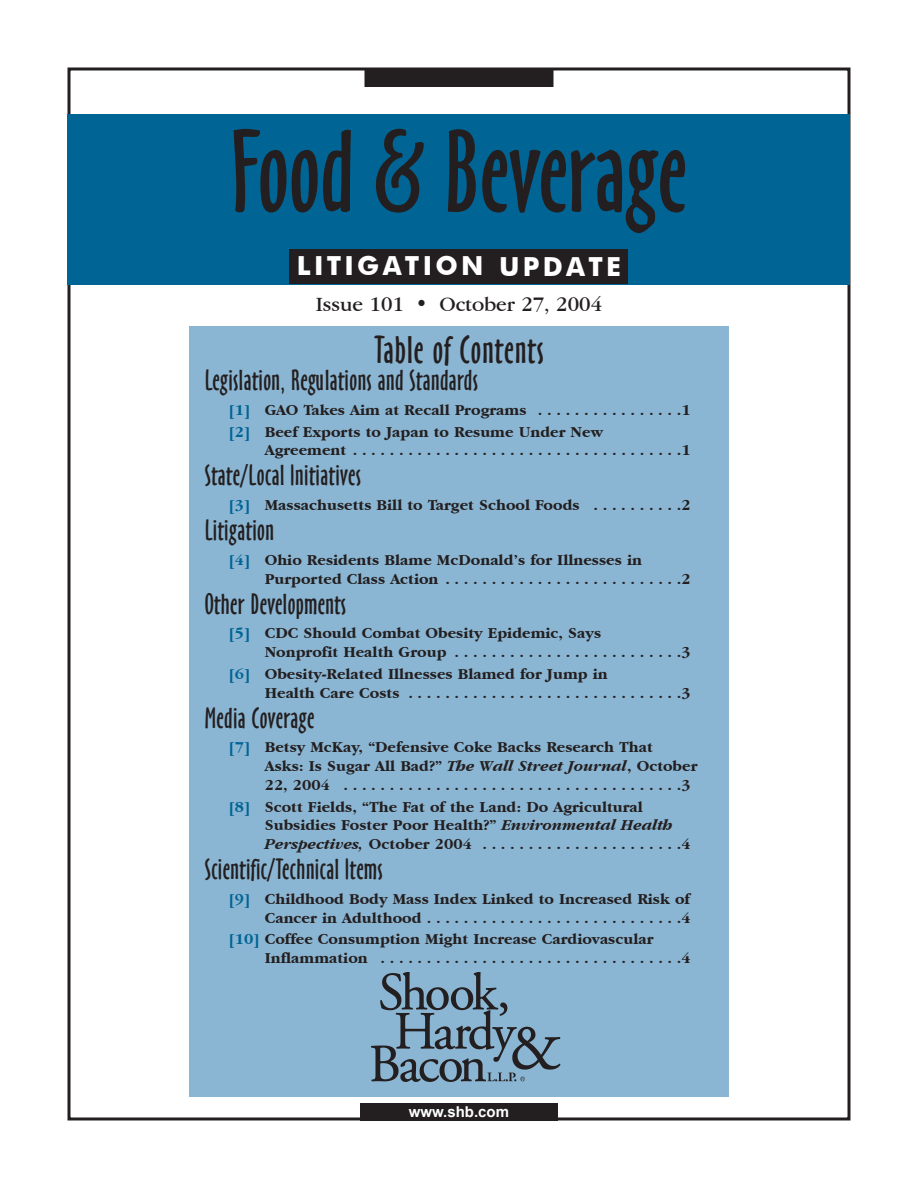
<style>
.page{position:relative;width:918px;height:1188px;background:#fff}
.page>*{position:absolute;margin:0;border:0;box-sizing:border-box;transform-origin:0 0}
.t1{font:108px "Oz Handicraft BT";color:#231f20}
.t2{font:36px "Oz Handicraft BT";letter-spacing:.03em;color:#231f20}
.t3{font:27px "Oz Handicraft BT";letter-spacing:.015em;color:#231f20}
.t4{font:700 26.25px "Futura BT";letter-spacing:.125em;color:#fff}
.t5{font:21px "Garamond IT Cby BT";color:#231f20}
.t6{font:700 15.75px/18.8px "Garamond IT Cby BT";color:#231f20}
.t7{font:700 15px "Arial";color:#fff}
.s1{color:#006494}
.s2{font-style:italic}
</style>
<div class="page">
<div style="left:364px;top:69px;width:190px;height:18px;background:#231f20"></div>
<div style="left:68px;top:114px;width:782px;height:171px;background:#006494"></div>
<div style="left:290px;top:249px;width:338px;height:35px;background:#231f20"></div>
<div style="left:189px;top:326px;width:540px;height:770px;background:#8bb6d3"></div>
<div style="left:360px;top:1103px;width:198px;height:18px;background:#231f20"></div>
<img style="left:371px;top:972px;width:190px;height:110px">
<h1 class="t1" style="left:231px;top:109px;width:457px">Food &amp; Beverage</h1>
<h3 class="t4" style="left:297px;top:250px;width:326px">LITIGATION UPDATE</h3>
<h3 class="t5" style="left:316px;top:291px;width:288px">Issue 101 • October 27, 2004</h3>
<h2 class="t2" style="left:374px;top:329px;width:172px">Table of Contents</h2>
<h3 class="t3" style="left:205px;top:365px;width:275px">Legislation, Regulations and Standards</h3>
<p class="t6" style="left:229px;top:399px;width:463px;line-height:21.8px"><span class="s1">[1]</span> GAO Takes Aim at Recall Programs . . . . . . . . . . . . . . . .1 <span class="s1">[2]</span> Beef Exports to Japan to Resume Under New</p>
<p class="t6" style="left:265px;top:441px;width:428px">Agreement . . . . . . . . . . . . . . . . . . . . . . . . . . . . . . . . . . . .1</p>
<h3 class="t3" style="left:205px;top:460px;width:158px">State/Local Initiatives</h3>
<p class="t6" style="left:229px;top:496px;width:463px"><span class="s1">[3]</span> Massachusetts Bill to Target School Foods . . . . . . . . . .2</p>
<h3 class="t3" style="left:205px;top:515px;width:71px">Litigation</h3>
<p class="t6" style="left:265px;top:550px;width:428px;text-indent:-36px"><span class="s1">[4]</span> Ohio Residents Blame McDonald’s for Illnesses in<br>Purported Class Action . . . . . . . . . . . . . . . . . . . . . . . . . .2</p>
<h3 class="t3" style="left:205px;top:588px;width:143px">Other Developments</h3>
<p class="t6" style="left:265px;top:624px;width:427px;text-indent:-36px"><span class="s1">[5]</span> CDC Should Combat Obesity Epidemic, Says<br>Nonprofit Health Group . . . . . . . . . . . . . . . . . . . . . . . . .3</p>
<p class="t6" style="left:265px;top:664px;width:428px;text-indent:-36px"><span class="s1">[6]</span> Obesity-Related Illnesses Blamed for Jump in<br>Health Care Costs . . . . . . . . . . . . . . . . . . . . . . . . . . . . . .3</p>
<h3 class="t3" style="left:205px;top:702px;width:111px">Media Coverage</h3>
<p class="t6" style="left:265px;top:738px;width:434px;text-indent:-36px"><span class="s1">[7]</span> Betsy McKay, “Defensive Coke Backs Research That<br>Asks: Is Sugar All Bad?” <span class="s2">The Wall Street Journal</span>, October<br>22, 2004 . . . . . . . . . . . . . . . . . . . . . . . . . . . . . . . . . . . . .3</p>
<p class="t6" style="left:265px;top:797px;width:428px;text-indent:-36px"><span class="s1">[8]</span> Scott Fields, “The Fat of the Land: Do Agricultural<br>Subsidies Foster Poor Health?” <span class="s2">Environmental Health<br>Perspectives,</span> October 2004 . . . . . . . . . . . . . . . . . . . . . .4</p>
<h3 class="t3" style="left:205px;top:854px;width:180px">Scientific/Technical Items</h3>
<p class="t6" style="left:229px;top:889px;width:463px;text-align:right"><span class="s1">[9]</span> Childhood Body Mass Index Linked to Increased Risk of<br>Cancer in Adulthood . . . . . . . . . . . . . . . . . . . . . . . . . . . .4</p>
<p class="t6" style="left:265px;top:930px;width:427px;text-indent:-36px"><span class="s1">[10]</span> Coffee Consumption Might Increase Cardiovascular<br>Inflammation . . . . . . . . . . . . . . . . . . . . . . . . . . . . . . . . .4</p>
<p class="t7" style="left:409px;top:1103px;width:102px">www.shb.com</p>
</div>
